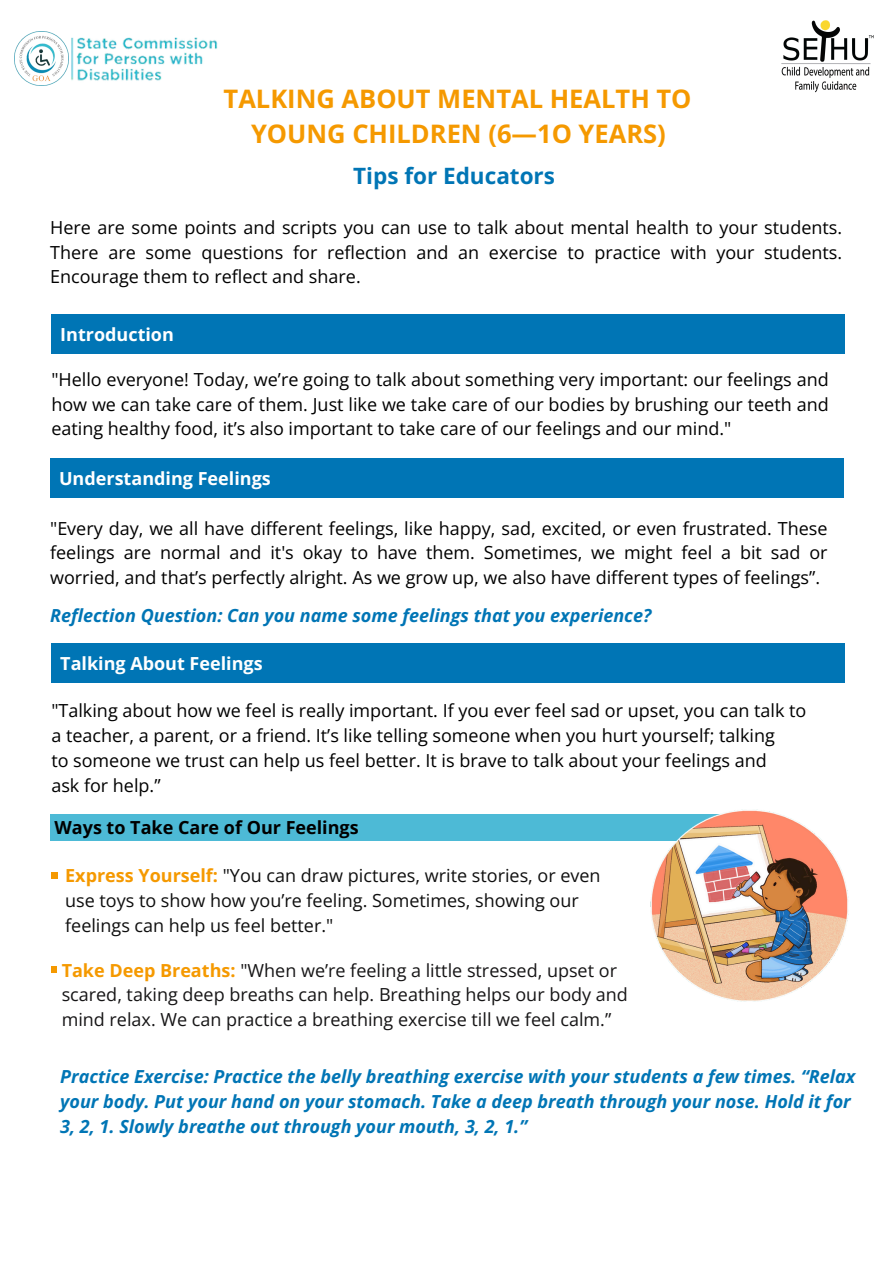
<style>
.page{position:relative;width:894px;height:1264px;background:#fff}
.page>*{position:absolute;margin:0;border:0;box-sizing:border-box;transform-origin:0 0}
.t1{font:700 25.5px/34.8px "Open Sans";color:#f59900;text-align:center}
.t2{font:700 22.5px "Open Sans";color:#0075b5}
.t3{font:18px/24.8px "Open Sans";color:#000;text-align:justify}
.t4{font:italic 700 18px/24.8px "Open Sans";color:#0075b5}
.t5{font:18px/24.8px "Open Sans";color:#161516}
.t6{font:18px/24.8px "Open Sans";color:#0f0f0f}
.t7{font:700 18px "Open Sans";color:#fff}
.t8{font:700 18px "Open Sans";color:#000}
.s1{font-weight:700;color:#f59900}
</style>
<div class="page">
<div style="left:51px;top:314px;width:793px;height:40px;background:#0075b5"></div>
<div style="left:51px;top:872px;width:7px;height:6px;background:#f59900"></div>
<svg style="left:51px;top:966px;width:6px;height:6px"></svg>
<div style="left:50px;top:814px;width:708px;height:27px;background:#4dbad6"></div>
<div style="left:50px;top:458px;width:793px;height:40px;background:#0075b5"></div>
<div style="left:51px;top:643px;width:793px;height:39px;background:#0075b5"></div>
<img style="left:650px;top:810px;width:197px;height:191px">
<img style="left:781px;top:21px;width:92px;height:72px">
<img style="left:68px;top:37px;width:150px;height:44px">
<img style="left:14px;top:31px;width:54px;height:54px">
<h3 class="t1" style="left:223px;top:80px;width:469px">TALKING ABOUT MENTAL HEALTH TO<br>YOUNG CHILDREN (6—1O YEARS)</h3>
<p class="t2" style="left:353px;top:160px;width:203px">Tips for Educators</p>
<p class="t3" style="left:50px;top:214px;width:793px">Here are some points and scripts you can use to talk about mental health to your students.<br>There are some questions for reflection and an exercise to practice with your students.<br>Encourage them to reflect and share.</p>
<p class="t7" style="left:60px;top:321px;width:115px">Introduction</p>
<h1 class="t3" style="left:51px;top:366px;width:778px">"Hello everyone! Today, we’re going to talk about something very important: our feelings and how we can take care of them. Just like we take care of our bodies by brushing our teeth and eating healthy food, it’s also important to take care of our feelings and our mind."</h1>
<h3 class="t7" style="left:59px;top:466px;width:213px">Understanding Feelings</h3>
<p class="t3" style="left:50px;top:515px;width:778px">"Every day, we all have different feelings, like happy, sad, excited, or even frustrated. These feelings are normal and it's okay to have them. Sometimes, we might feel a bit sad or worried, and that’s perfectly alright. As we grow up, we also have different types of feelings”.</p>
<h3 class="t4" style="left:50px;top:603px;width:602px">Reflection Question: Can you name some feelings that you experience?</h3>
<p class="t7" style="left:60px;top:650px;width:204px">Talking About Feelings</p>
<h3 class="t3" style="left:51px;top:698px;width:756px">"Talking about how we feel is really important. If you ever feel sad or upset, you can talk to</h3>
<h3 class="t3" style="left:51px;top:722px;width:724px">a teacher, a parent, or a friend. It’s like telling someone when you hurt yourself; talking</h3>
<p class="t3" style="left:51px;top:747px;width:716px">to someone we trust can help us feel better. It is brave to talk about your feelings and</p>
<p class="t3" style="left:51px;top:772px;width:111px">ask for help.”</p>
<p class="t8" style="left:54px;top:814px;width:305px">Ways to Take Care of Our Feelings</p>
<p class="t6" style="left:65px;top:862px;width:537px"><span class="s1">Express Yourself:</span> "You can draw pictures, write stories, or even use toys to show how you’re feeling. Sometimes, showing our feelings can help us feel better."</p>
<h2 class="t5" style="left:62px;top:957px;width:567px"><span class="s1">Take Deep Breaths:</span> "When we’re feeling a little stressed, upset or scared, taking deep breaths can help. Breathing helps our body and mind relax. We can practice a breathing exercise till we feel calm.”</h2>
<p class="t4" style="left:60px;top:1063px;width:796px">Practice Exercise: Practice the belly breathing exercise with your students a few times. “Relax your body. Put your hand on your stomach. Take a deep breath through your nose. Hold it for<br>3, 2, 1. Slowly breathe out through your mouth, 3, 2, 1.”</p>
</div>
